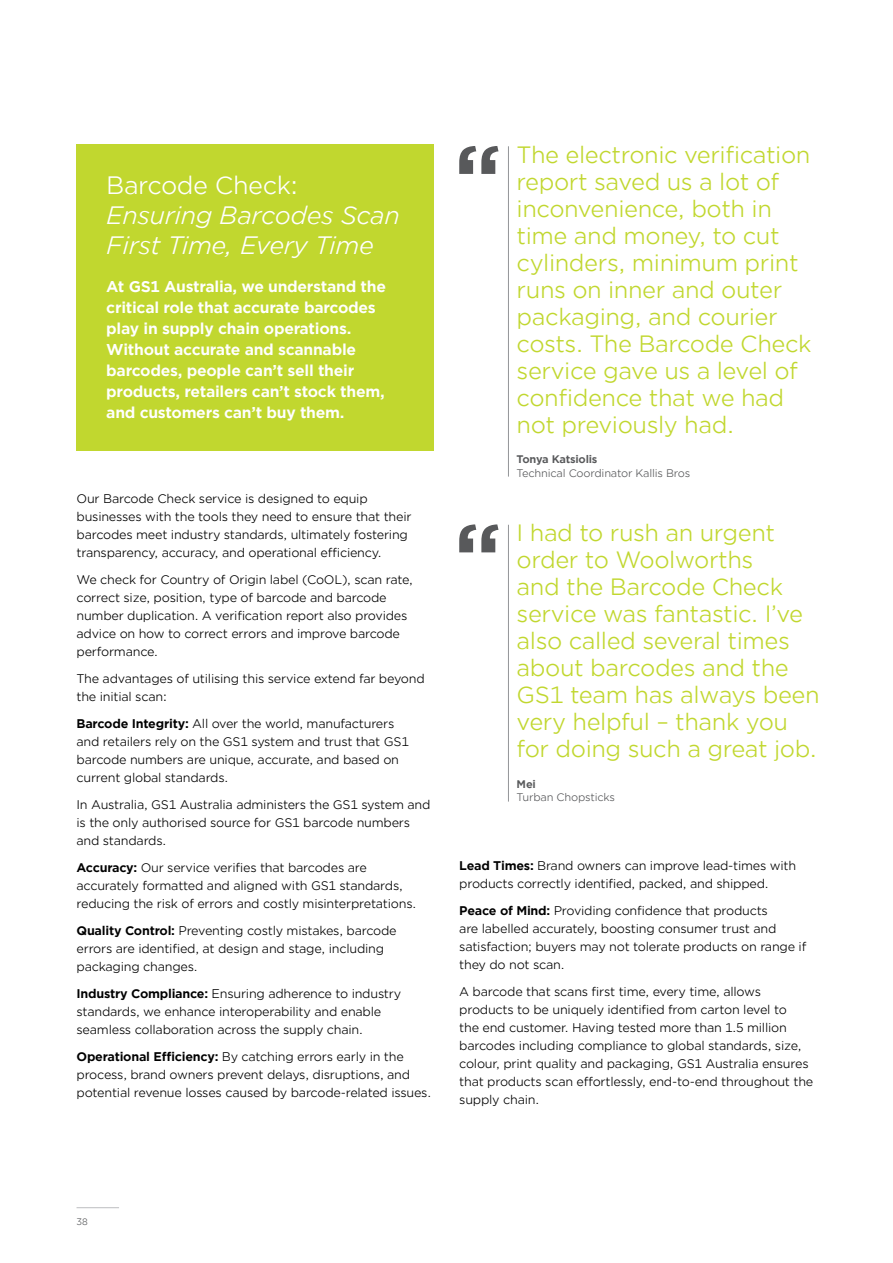
<style>
.page{position:relative;width:893px;height:1263px;background:#fff}
.page>*{position:absolute;margin:0;border:0;box-sizing:border-box;transform-origin:0 0}
.t1{font:italic 24px/30px "Gotham Office";letter-spacing:-.02em;color:#fff}
.t2{font:24px "Gotham Office";letter-spacing:-.02em;color:#fff}
.t3{font:22.5px/27px "Gotham Office";letter-spacing:-.02em;color:#c1d72f}
.t4{font:700 15px/21px "Gotham Office";letter-spacing:-.02em;color:#fff}
.t5{font:12px/18px "Gotham Office";letter-spacing:-.02em;color:#000}
.t6{font:10.5px "Gotham Office";letter-spacing:-.02em;color:#58595b}
.t7{font:700 10.5px "Gotham Office";letter-spacing:-.02em;color:#58595b}
.t8{font:9px "Gotham Office";color:#58595b}
.s1{font-weight:700}
</style>
<div class="page">
<hr style="left:77px;top:1207px;width:42px;height:1px;background:#bcbec0">
<div style="left:77px;top:145px;width:357px;height:306px;background:#c1d72f"></div>
<svg style="left:459px;top:146px;width:39px;height:28px"></svg>
<hr style="left:508px;top:146px;width:1px;height:331px;background:#939598">
<svg style="left:459px;top:524px;width:39px;height:28px"></svg>
<hr style="left:508px;top:525px;width:1px;height:276px;background:#939598">
<h1 class="t2" style="left:106px;top:169px;width:193px">Barcode Check:</h1>
<h1 class="t1" style="left:106px;top:199px;width:295px">Ensuring Barcodes Scan<br>First Time, Every Time</h1>
<p class="t4" style="left:106px;top:275px;width:281px">At GS1 Australia, we understand the critical role that accurate barcodes play in supply chain operations.<br>Without accurate and scannable barcodes, people can’t sell their products, retailers can’t stock them, and customers can’t buy them.</p>
<p class="t5" style="left:77px;top:489px;width:337px">Our Barcode Check service is designed to equip businesses with the tools they need to ensure that their barcodes meet industry standards, ultimately fostering transparency, accuracy, and operational efficiency.</p>
<p class="t5" style="left:77px;top:570px;width:338px">We check for Country of Origin label (CoOL), scan rate, correct size, position, type of barcode and barcode number duplication. A verification report also provides advice on how to correct errors and improve barcode performance.</p>
<p class="t5" style="left:77px;top:669px;width:350px">The advantages of utilising this service extend far beyond the initial scan:</p>
<p class="t5" style="left:77px;top:714px;width:334px"><span class="s1">Barcode Integrity:</span> All over the world, manufacturers and retailers rely on the GS1 system and trust that GS1 barcode numbers are unique, accurate, and based on current global standards.</p>
<p class="t5" style="left:77px;top:795px;width:355px">In Australia, GS1 Australia administers the GS1 system and is the only authorised source for GS1 barcode numbers and standards.</p>
<p class="t5" style="left:77px;top:858px;width:341px"><span class="s1">Accuracy:</span> Our service verifies that barcodes are accurately formatted and aligned with GS1 standards, reducing the risk of errors and costly misinterpretations.</p>
<p class="t5" style="left:77px;top:921px;width:322px"><span class="s1">Quality Control:</span> Preventing costly mistakes, barcode errors are identified, at design and stage, including packaging changes.</p>
<p class="t5" style="left:77px;top:984px;width:326px"><span class="s1">Industry Compliance:</span> Ensuring adherence to industry standards, we enhance interoperability and enable seamless collaboration across the supply chain.</p>
<p class="t5" style="left:77px;top:1047px;width:356px"><span class="s1">Operational Efficiency:</span> By catching errors early in the process, brand owners prevent delays, disruptions, and potential revenue losses caused by barcode-related issues.</p>
<p class="t3" style="left:517px;top:140px;width:297px">The electronic verification report saved us a lot of inconvenience, both in time and money, to cut cylinders, minimum print runs on inner and outer packaging, and courier costs. The Barcode Check service gave us a level of confidence that we had not previously had.</p>
<p class="t7" style="left:517px;top:452px;width:82px">Tonya Katsiolis</p>
<p class="t6" style="left:517px;top:466px;width:175px">Technical Coordinator Kallis Bros</p>
<h2 class="t3" style="left:517px;top:519px;width:305px">I had to rush an urgent order to Woolworths<br>and the Barcode Check service was fantastic. I’ve also called several times about barcodes and the<br>GS1 team has always been very helpful – thank you for doing such a great job.</h2>
<p class="t7" style="left:517px;top:776px;width:21px">Mei</p>
<p class="t6" style="left:517px;top:790px;width:100px">Turban Chopsticks</p>
<p class="t5" style="left:459px;top:856px;width:339px"><span class="s1">Lead Times:</span> Brand owners can improve lead-times with products correctly identified, packed, and shipped.</p>
<p class="t5" style="left:459px;top:901px;width:349px"><span class="s1">Peace of Mind:</span> Providing confidence that products<br>are labelled accurately, boosting consumer trust and satisfaction; buyers may not tolerate products on range if they do not scan.</p>
<p class="t5" style="left:459px;top:982px;width:356px">A barcode that scans first time, every time, allows products to be uniquely identified from carton level to<br>the end customer. Having tested more than 1.5 million barcodes including compliance to global standards, size, colour, print quality and packaging, GS1 Australia ensures that products scan effortlessly, end-to-end throughout the supply chain.</p>
<p class="t8" style="left:77px;top:1215px;width:13px">38</p>
</div>
